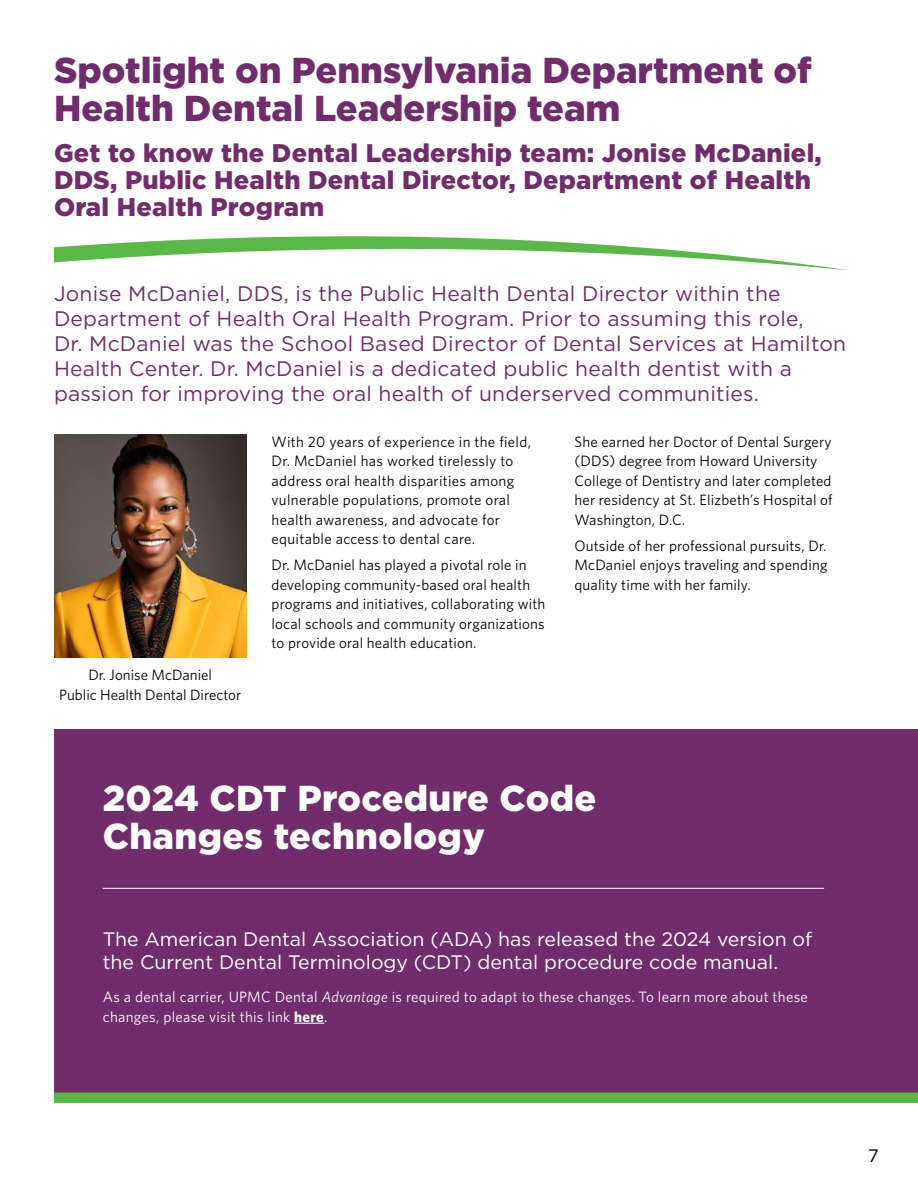
<style>
.page{position:relative;width:918px;height:1188px;background:#fff}
.page>*{position:absolute;margin:0;border:0;box-sizing:border-box;transform-origin:0 0}
.NEW_Headers{font:900 36px/38.1px "Gotham";color:#712c6b}
.NEW_Headers-2{font:900 36px/38.1px "Gotham";letter-spacing:.01em;color:#fff}
.NEW_Headers-3{font:900 25.5px/27px "Gotham";letter-spacing:.01em;color:#712c6b}
.Subhead_Purple{font:21px/25.2px "Gotham";letter-spacing:.01em;color:#712c6b}
.NEW_First_paragraph{font:19.5px/23.4px "Gotham";color:#fff}
.t1{font:18px "Gotham";color:#000}
.NEW_Body_Text{font:15px/19.5px "Whitney";letter-spacing:.01em;color:#000}
.NEW_Body_Text-2{font:15px/19.5px "Whitney";letter-spacing:.02em;color:#fff}
.s1{font-style:italic}
.s2{font-weight:700}
</style>
<div class="page">
<div style="left:54px;top:729px;width:864px;height:365px;background:#712c6b"></div>
<div style="left:54px;top:1093px;width:864px;height:10px;background:#58b947"></div>
<hr style="left:103px;top:888px;width:721px;height:1px;background:#fff">
<img style="left:54px;top:435px;width:192px;height:223px">
<hr style="left:294px;top:1023px;width:30px;height:1px;background:#fff">
<svg style="left:54px;top:236px;width:793px;height:34px"></svg>
<h2 class="NEW_Headers" style="left:54px;top:51px;width:759px">Spotlight on Pennsylvania Department of<br>Health Dental Leadership team</h2>
<h2 class="NEW_Headers-3" style="left:54px;top:139px;width:769px">Get to know the Dental Leadership team: Jonise McDaniel,<br>DDS, Public Health Dental Director, Department of Health<br>Oral Health Program</h2>
<p class="Subhead_Purple" style="left:54px;top:280px;width:794px">Jonise McDaniel, DDS, is the Public Health Dental Director within the Department of Health Oral Health Program. Prior to assuming this role,<br>Dr. McDaniel was the School Based Director of Dental Services at Hamilton Health Center. Dr. McDaniel is a dedicated public health dentist with a passion for improving the oral health of underserved communities.</p>
<p class="NEW_Body_Text" style="left:272px;top:431px;width:261px">With 20 years of experience in the field, Dr. McDaniel has worked tirelessly to address oral health disparities among vulnerable populations, promote oral health awareness, and advocate for equitable access to dental care.</p>
<p class="NEW_Body_Text" style="left:272px;top:555px;width:275px">Dr. McDaniel has played a pivotal role in developing community-based oral health programs and initiatives, collaborating with local schools and community organizations to provide oral health education.</p>
<p class="NEW_Body_Text" style="left:575px;top:431px;width:260px">She earned her Doctor of Dental Surgery (DDS) degree from Howard University College of Dentistry and later completed her residency at St. Elizbeth’s Hospital of Washington, D.C.</p>
<p class="NEW_Body_Text" style="left:575px;top:535px;width:255px;text-align:justify">Outside of her professional pursuits, Dr.<br>McDaniel enjoys traveling and spending quality time with her family.</p>
<p class="NEW_Body_Text" style="left:88px;top:665px;width:125px">Dr. Jonise McDaniel</p>
<p class="NEW_Body_Text" style="left:59px;top:684px;width:184px">Public Health Dental Director</p>
<h2 class="NEW_Headers-2" style="left:103px;top:778px;width:495px">2024 CDT Procedure Code<br>Changes technology</h2>
<p class="NEW_First_paragraph" style="left:103px;top:927px;width:711px">The American Dental Association (ADA) has released the 2024 version of the Current Dental Terminology (CDT) dental procedure code manual.</p>
<p class="NEW_Body_Text-2" style="left:103px;top:987px;width:707px">As a dental carrier, UPMC Dental <span class="s1">Advantage</span> is required to adapt to these changes. To learn more about these changes, please visit this link <span class="s2">here</span>.</p>
<p class="t1" style="left:868px;top:1144px;width:12px">7</p>
</div>
